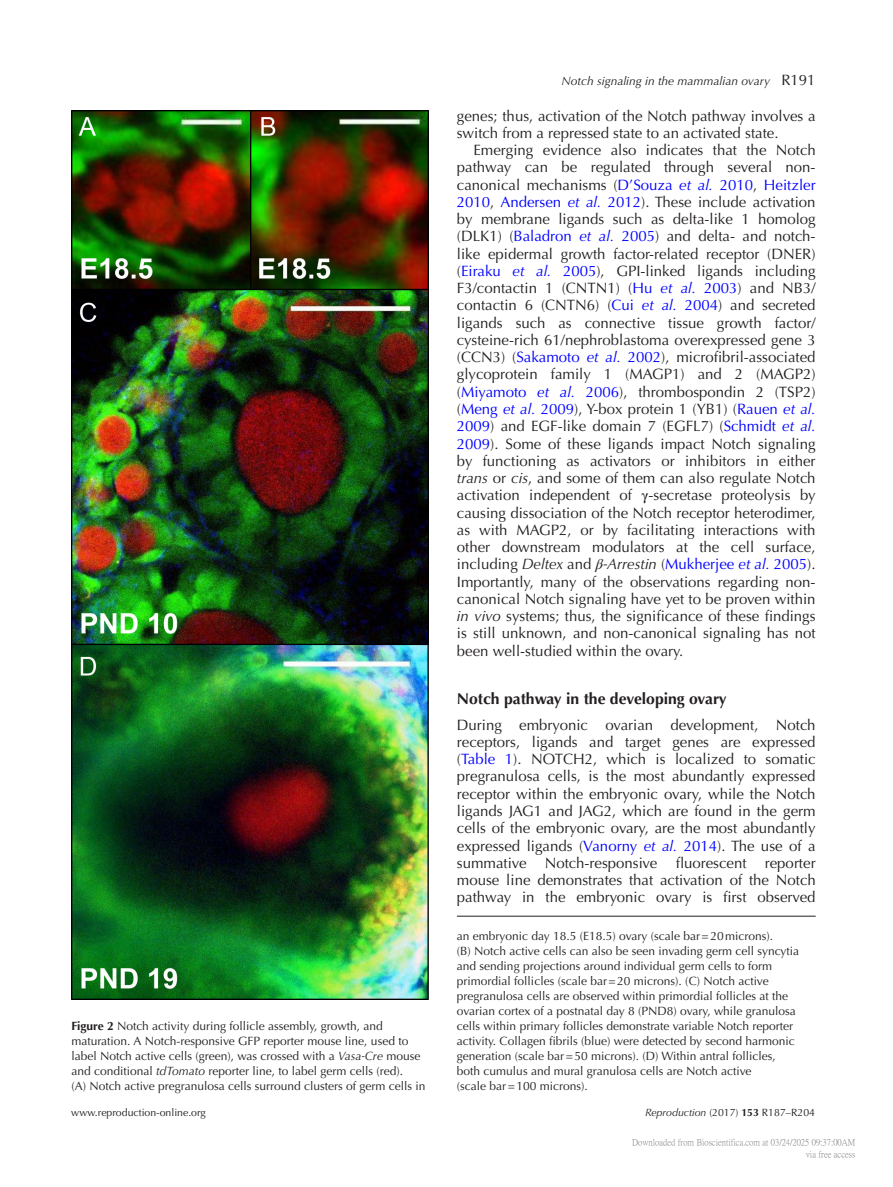
<style>
.page{position:relative;width:893px;height:1187px;background:#fff}
.page>*{position:absolute;margin:0;border:0;box-sizing:border-box;transform-origin:0 0}
.t1{font:700 15.75px "Optima LT Std";color:#231f20}
.TXI{font:15px/17.2px "Optima LT Std";color:#231f20}
.TXT{font:15px/17.2px "Optima LT Std";color:#231f20;text-align:justify}
.FC{font:12px/15px "Optima LT Std";color:#231f20}
.t2{font:italic 12px "Optima LT Std";color:#231f20}
.t3{font:10.5px "Optima LT Std";color:#231f20}
.t4{font:9px/12px "P Ming Li U";color:rgb(0 0 0/.5);text-align:right}
.s1{font-style:normal;font-size:15px}
.s2{font-weight:700}
.s3{font-style:italic}
.s4{color:#00f}
.s5{font-style:italic;color:#00f}
.s6{font-family:"STIX General"}
.s7{font-family:"STIX General";font-style:italic}
</style>
<div class="page">
<hr style="left:457px;top:915px;width:359px;height:1px;background:#231f20">
<img style="left:71px;top:110px;width:358px;height:889px">
<p class="t2" style="left:561px;top:74px;width:256px">Notch signaling in the mammalian ovary <span class="s1">R191</span></p>
<p class="FC" style="left:71px;top:1018px;width:356px"><span class="s2">Figure 2</span> Notch activity during follicle assembly, growth, and maturation. A Notch-responsive GFP reporter mouse line, used to label Notch active cells (green), was crossed with a <span class="s3">Vasa-Cre</span> mouse and conditional <span class="s3">tdTomato</span> reporter line, to label germ cells (red).<br>(A) Notch active pregranulosa cells surround clusters of germ cells in</p>
<p class="TXI" style="left:457px;top:107px;width:360px">genes; thus, activation of the Notch pathway involves a switch from a repressed state to an activated state.</p>
<p class="TXI" style="left:457px;top:142px;width:360px;text-align:justify;text-indent:16px">Emerging evidence also indicates that the Notch pathway can be regulated through several non&shy;canonical mechanisms (<span class="s4">D’Souza</span> <span class="s5">et al.</span> <span class="s4">2010</span>, <span class="s4">Heitzler 2010</span>, <span class="s4">Andersen</span> <span class="s5">et al.</span> <span class="s4">2012</span>). These include activation by membrane ligands such as delta-like 1 homolog (DLK1) (<span class="s4">Baladron</span> <span class="s5">et al.</span> <span class="s4">2005</span>) and delta- and notch&shy;like epidermal growth factor-related receptor (DNER) (<span class="s4">Eiraku</span> <span class="s5">et al.</span> <span class="s4">2005</span>), GPI-linked ligands including F3/contactin 1 (CNTN1) (<span class="s4">Hu</span> <span class="s5">et al.</span> <span class="s4">2003</span>) and NB3/ contactin 6 (CNTN6) (<span class="s4">Cui</span> <span class="s5">et al.</span> <span class="s4">2004</span>) and secreted ligands such as connective tissue growth factor/ cysteine-rich 61/nephroblastoma overexpressed gene 3 (CCN3) (<span class="s4">Sakamoto</span> <span class="s5">et al.</span> <span class="s4">2002</span>), microfibril-associated glycoprotein family 1 (MAGP1) and 2 (MAGP2) (<span class="s4">Miyamoto</span> <span class="s5">et al.</span> <span class="s4">2006</span>), thrombospondin 2 (TSP2) (<span class="s4">Meng</span> <span class="s5">et al.</span> <span class="s4">2009</span>), Y-box protein 1 (YB1) (<span class="s4">Rauen</span> <span class="s5">et al.<br></span><span class="s4">2009</span>) and EGF-like domain 7 (EGFL7) (<span class="s4">Schmidt</span> <span class="s5">et al.<br></span><span class="s4">2009</span>). Some of these ligands impact Notch signaling by functioning as activators or inhibitors in either <span class="s3">trans</span> or <span class="s3">cis</span>, and some of them can also regulate Notch activation independent of <span class="s6">γ</span>-secretase proteolysis by causing dissociation of the Notch receptor heterodimer, as with MAGP2, or by facilitating interactions with other downstream modulators at the cell surface, including <span class="s3">Deltex</span> and <span class="s7">β</span><span class="s3">-Arrestin</span> (<span class="s4">Mukherjee</span> <span class="s5">et al.</span> <span class="s4">2005</span>).<br>Importantly, many of the observations regarding non&shy;canonical Notch signaling have yet to be proven within <span class="s3">in vivo</span> systems; thus, the significance of these findings is still unknown, and non-canonical signaling has not been well-studied within the ovary.</p>
<h1 class="t1" style="left:457px;top:689px;width:271px">Notch pathway in the developing ovary</h1>
<p class="TXT" style="left:457px;top:716px;width:360px">During embryonic ovarian development, Notch receptors, ligands and target genes are expressed (<span class="s4">Table 1</span>). NOTCH2, which is localized to somatic pregranulosa cells, is the most abundantly expressed receptor within the embryonic ovary, while the Notch ligands JAG1 and JAG2, which are found in the germ cells of the embryonic ovary, are the most abundantly expressed ligands (<span class="s4">Vanorny</span> <span class="s5">et al.</span> <span class="s4">2014</span>). The use of a summative Notch-responsive fluorescent reporter mouse line demonstrates that activation of the Notch pathway in the embryonic ovary is first observed</p>
<p class="FC" style="left:457px;top:928px;width:344px">an embryonic day 18.5 (E18.5) ovary (scale bar=20microns).<br>(B) Notch active cells can also be seen invading germ cell syncytia and sending projections around individual germ cells to form primordial follicles (scale bar=20 microns). (C) Notch active pregranulosa cells are observed within primordial follicles at the ovarian cortex of a postnatal day 8 (PND8) ovary, while granulosa cells within primary follicles demonstrate variable Notch reporter activity. Collagen fibrils (blue) were detected by second harmonic generation (scale bar=50 microns). (D) Within antral follicles, both cumulus and mural granulosa cells are Notch active<br>(scale bar=100 microns).</p>
<p class="t3" style="left:71px;top:1105px;width:136px">www.reproduction-online.org</p>
<p class="t3" style="left:645px;top:1105px;width:171px"><span class="s3">Reproduction</span> (2017) <span class="s2">153</span> R187–R204</p>
<p class="t4" style="left:632px;top:1136px;width:225px">Downloaded from Bioscientifica.com at 03/24/2025 09:37:00AM via free access</p>
</div>
